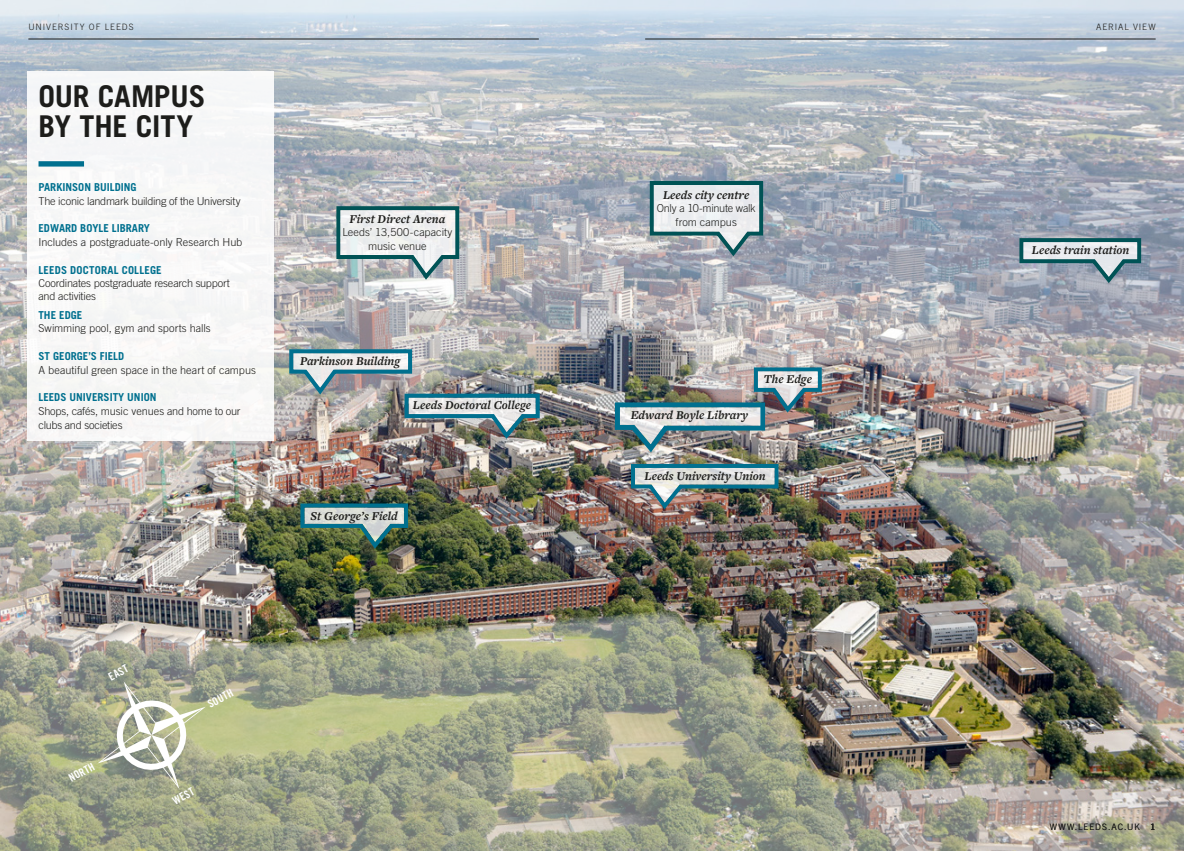
<style>
.page{position:relative;width:1184px;height:851px;background:#fff}
.page>*{position:absolute;margin:0;border:0;box-sizing:border-box;transform-origin:0 0}
.Heading1{font:700 30px/30px "Trade Gothic";letter-spacing:-.005em;color:#1d1d1b}
.Map_label__on_map{font:italic 700 12.5px "Freight Text Pro";color:#1d1d1b}
.t1{font:11.12px "Trade Gothic Bold Cond Twenty";color:#fff}
.Body_Copy{font:300 11px/13.8px "Trade Gothic";letter-spacing:-.01em;color:#1d1d1b;text-align:center}
.Map_key_label{font:300 11px/13.1px "Trade Gothic";letter-spacing:-.015em;color:#1d1d1b}
.Map_key_label-2{font:700 11px "Trade Gothic";color:#00708f}
.Running_Head___Verso{font:300 8.75px "Trade Gothic";letter-spacing:.11em;color:#1d1d1b}
.s1{font-weight:700;color:#00708f}
.s2{font-family:"Trade Gothic Bold Two";font-weight:400}
</style>
<div class="page">
<img style="left:0;top:0;width:1183px;height:850px">
<svg style="left:1017px;top:236px;width:126px;height:50px;background:#9cafb8"></svg>
<svg style="left:648px;top:179px;width:117px;height:80px;background:#b5c2c7"></svg>
<img style="left:298px;top:501px;width:112px;height:51px">
<img style="left:287px;top:347px;width:254px;height:95px">
<img style="left:629px;top:462px;width:151px;height:50px">
<div style="left:28px;top:71px;width:246px;height:369px;background:#f7f7f7"></div>
<div style="left:39px;top:161px;width:45px;height:5px;background:#00708f"></div>
<svg style="left:334px;top:204px;width:127px;height:79px"></svg>
<svg style="left:97px;top:681px;width:109px;height:108px"></svg>
<img style="left:612px;top:365px;width:211px;height:91px">
<hr style="left:28px;top:39px;width:511px;height:1px;background:#1d1d1b">
<hr style="left:645px;top:39px;width:510px;height:1px;background:#1d1d1b">
<p class="Running_Head___Verso" style="left:28px;top:22px;width:107px">UNIVERSITY OF LEEDS</p>
<p class="Running_Head___Verso" style="left:1096px;top:22px;width:61px">AERIAL VIEW</p>
<h1 class="Heading1" style="left:39px;top:80px;width:168px">OUR CAMPUS<br>BY THE CITY</h1>
<p class="Map_key_label-2" style="left:39px;top:180px;width:100px">PARKINSON BUILDING</p>
<p class="Body_Copy" style="left:39px;top:194px;width:203px">The iconic landmark building of the University</p>
<p class="Map_key_label-2" style="left:39px;top:221px;width:113px">EDWARD BOYLE LIBRARY</p>
<p class="Body_Copy" style="left:39px;top:235px;width:205px">Includes a postgraduate-only Research Hub</p>
<p class="Map_key_label" style="left:39px;top:263px;width:193px"><span class="s1">LEEDS DOCTORAL COLLEGE<br></span>Coordinates postgraduate research support and activities</p>
<p class="Map_key_label-2" style="left:39px;top:308px;width:45px">THE EDGE</p>
<p class="Body_Copy" style="left:39px;top:321px;width:174px">Swimming pool, gym and sports halls</p>
<p class="Map_key_label-2" style="left:39px;top:349px;width:87px">ST GEORGE’S FIELD</p>
<p class="Map_key_label" style="left:39px;top:363px;width:219px">A beautiful green space in the heart of campus</p>
<p class="Map_key_label-2" style="left:39px;top:390px;width:119px">LEEDS UNIVERSITY UNION</p>
<p class="Body_Copy" style="left:39px;top:404px;width:203px;text-align:left">Shops, cafés, music venues and home to our clubs and societies</p>
<p class="Map_label__on_map" style="left:349px;top:210px;width:97px">First Direct Arena</p>
<p class="Body_Copy" style="left:342px;top:225px;width:111px">Leeds’ 13,500-capacity music venue</p>
<p class="Map_label__on_map" style="left:300px;top:353px;width:102px">Parkinson Building</p>
<p class="Map_label__on_map" style="left:413px;top:397px;width:120px">Leeds Doctoral College</p>
<p class="Map_label__on_map" style="left:310px;top:507px;width:89px">St George’s Field</p>
<p class="t1" style="left:106px;top:671px;width:22px;rotate:-29deg">EAST</p>
<p class="t1" style="left:66px;top:772px;width:29px;rotate:-29deg">NORTH</p>
<p class="t1" style="left:205px;top:698px;width:29px;rotate:-28deg">SOUTH</p>
<p class="t1" style="left:170px;top:795px;width:24px;rotate:-29deg">WEST</p>
<p class="Map_label__on_map" style="left:663px;top:186px;width:88px">Leeds city centre</p>
<p class="Body_Copy" style="left:656px;top:201px;width:100px">Only a 10-minute walk from campus</p>
<p class="Map_label__on_map" style="left:631px;top:407px;width:119px">Edward Boyle Library</p>
<p class="Map_label__on_map" style="left:763px;top:370px;width:50px">The Edge</p>
<p class="Map_label__on_map" style="left:644px;top:467px;width:123px">Leeds University Union</p>
<p class="Map_label__on_map" style="left:1031px;top:242px;width:99px">Leeds train station</p>
<p class="Running_Head___Verso" style="left:1049px;top:821px;width:107px">WWW.LEEDS.AC.UK <span class="s2">1</span></p>
</div>
